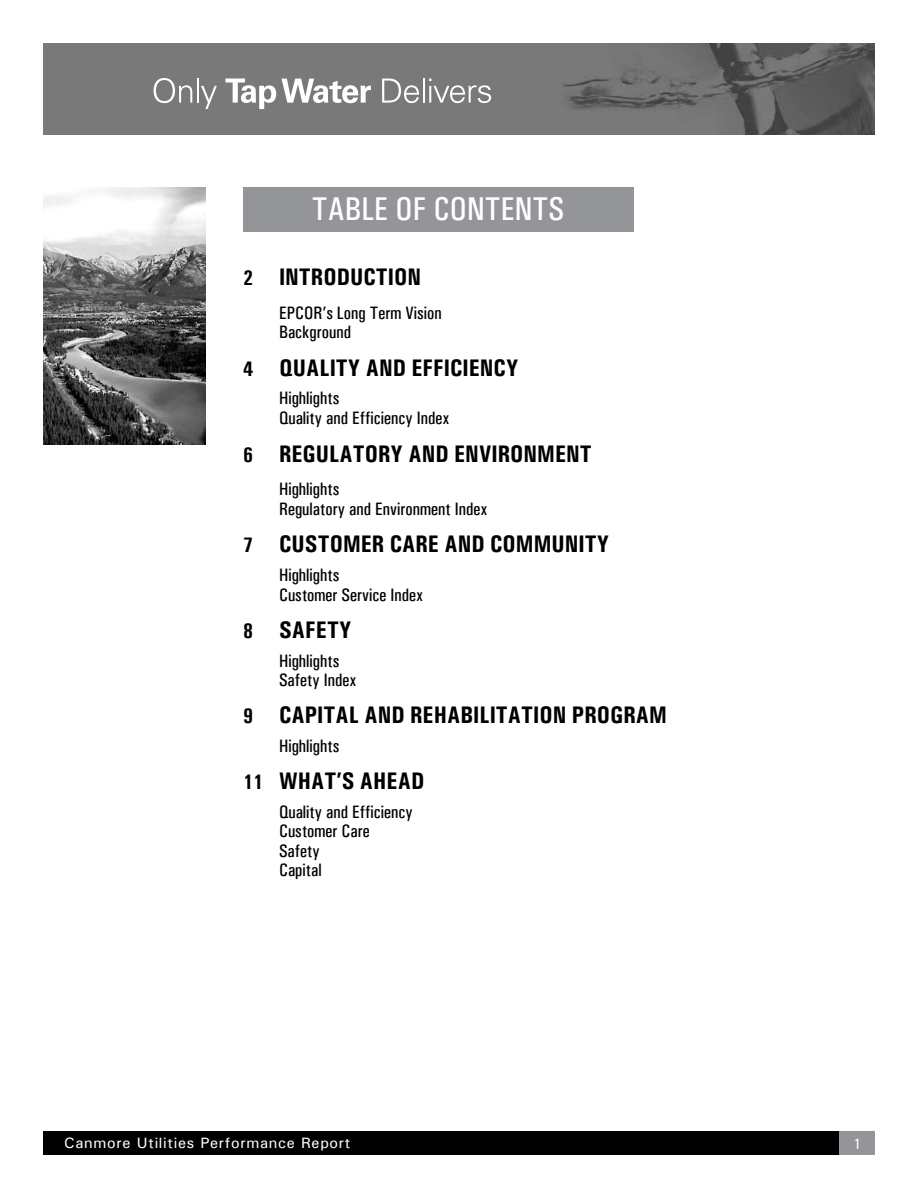
<style>
.page{position:relative;width:918px;height:1188px;background:#fff}
.page>*{position:absolute;margin:0;border:0;box-sizing:border-box;transform-origin:0 0}
.t1{font:33px "Univers Condensed";color:#fff}
.t2{font:700 24px "Univers Condensed";color:#000}
.t3{font:18px/19.5px "Univers Condensed";color:#000}
.t4{font:15px "Univers";letter-spacing:.045em;color:#fff}
.s1{font-size:21px}
</style>
<div class="page">
<img style="left:43px;top:43px;width:832px;height:92px">
<div style="left:43px;top:1131px;width:832px;height:24px;background:#000"></div>
<div style="left:840px;top:1131px;width:35px;height:24px;background:#939598"></div>
<svg style="left:154px;top:78px;width:38px;height:25px"></svg>
<hr style="left:197px;top:79px;width:2px;height:24px;background:#fff">
<svg style="left:201px;top:86px;width:16px;height:23px"></svg>
<svg style="left:225px;top:78px;width:51px;height:31px"></svg>
<svg style="left:282px;top:79px;width:89px;height:24px"></svg>
<svg style="left:382px;top:79px;width:37px;height:24px"></svg>
<hr style="left:423px;top:79px;width:2px;height:24px;background:#fff">
<svg style="left:429px;top:79px;width:62px;height:24px"></svg>
<img style="left:43px;top:187px;width:162px;height:258px">
<div style="left:243px;top:187px;width:390px;height:45px;background:#939598"></div>
<h1 class="t1" style="left:312px;top:189px;width:254px">TABLE OF CONTENTS</h1>
<h2 class="t2" style="left:243px;top:262px;width:180px"><span class="s1">2</span> INTRODUCTION</h2>
<p class="t3" style="left:279px;top:303px;width:164px">EPCOR’s Long Term Vision<br>Background</p>
<h2 class="t2" style="left:243px;top:353px;width:277px"><span class="s1">4</span> QUALITY AND EFFICIENCY</h2>
<p class="t3" style="left:279px;top:388px;width:172px">Highlights<br>Quality and Efficiency Index</p>
<h2 class="t2" style="left:243px;top:439px;width:85px"><span class="s1">6</span> REGULATORYAND</h2>
<h2 class="t2" style="left:454px;top:439px;width:50px">ENVIRON</h2>
<h2 class="t2" style="left:537px;top:439px;width:31px">MENT</h2>
<p class="t3" style="left:279px;top:480px;width:210px">Highlights<br>Regulatory and Environment Index</p>
<h2 class="t2" style="left:243px;top:530px;width:171px"><span class="s1">7</span> CUSTOMER CAREAND</h2>
<h2 class="t2" style="left:490px;top:530px;width:74px">COMMUNITY</h2>
<p class="t3" style="left:279px;top:565px;width:146px">Highlights<br>Customer Service Index</p>
<h2 class="t2" style="left:243px;top:615px;width:49px"><span class="s1">8</span> SAFETY</h2>
<p class="t3" style="left:279px;top:651px;width:79px">Highlights<br>Safety Index</p>
<h2 class="t2" style="left:243px;top:701px;width:423px"><span class="s1">9</span> CAPITAL AND REHABILITATION PROGRAM</h2>
<p class="t3" style="left:279px;top:736px;width:62px">Highlights</p>
<h2 class="t2" style="left:243px;top:767px;width:144px"><span class="s1">11</span> WHAT’S AHEAD</h2>
<p class="t3" style="left:279px;top:802px;width:135px">Quality and Efficiency<br>Customer Care<br>Safety<br>Capital</p>
<p class="t4" style="left:64px;top:1133px;width:288px">Canmore Utilities Performance Report</p>
</div>
